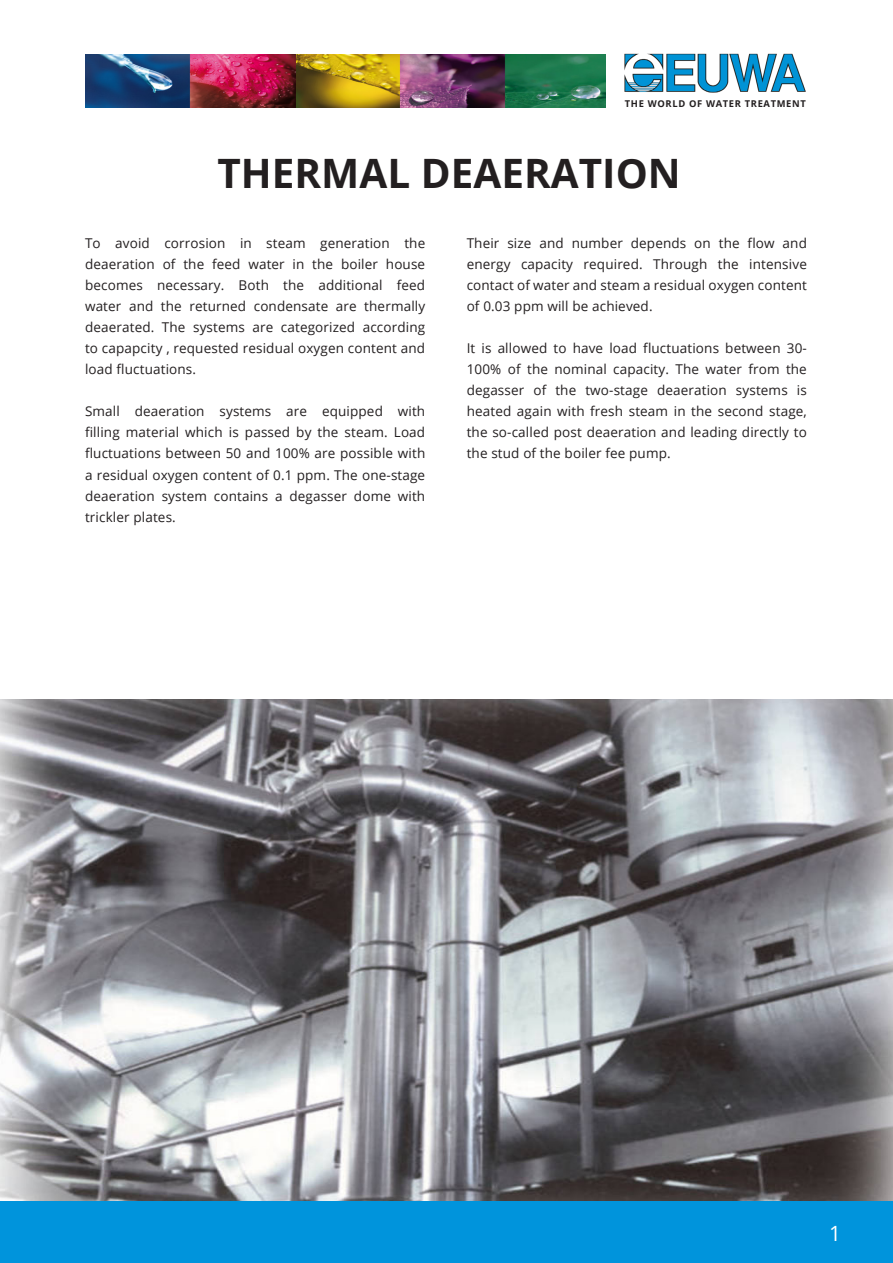
<style>
.page{position:relative;width:893px;height:1263px;background:#fff}
.page>*{position:absolute;margin:0;border:0;box-sizing:border-box;transform-origin:0 0}
.t1{font:700 40.5px "Open Sans";color:#231f20}
.t2{font:21px "Open Sans";color:#fff}
.EUWA_Fließtext__Bloc{font:13.5px/21px "Open Sans";letter-spacing:.01em;color:#231f20;text-align:justify}
.t3{font:700 9.3px "Open Sans";letter-spacing:.07em;color:#231f20}
</style>
<div class="page">
<img style="left:0;top:699px;width:893px;height:503px">
<div style="left:0;top:1202px;width:893px;height:61px;background:#0094dc"></div>
<img style="left:85px;top:54px;width:521px;height:53px">
<img style="left:625px;top:53px;width:181px;height:39px">
<p class="t3" style="left:625px;top:97px;width:182px">THE WORLD OF WATER TREATMENT</p>
<p class="t1" style="left:217px;top:145px;width:465px">THERMAL DEAERATION</p>
<p class="EUWA_Fließtext__Bloc" style="left:85px;top:233px;width:342px">To avoid corrosion in steam generation the deaeration of the feed water in the boiler house becomes necessary. Both the additional feed water and the returned condensate are thermally deaerated. The systems are categorized according to capapcity , requested residual oxygen content and load fluctuations.</p>
<p class="EUWA_Fließtext__Bloc" style="left:85px;top:401px;width:342px">Small deaeration systems are equipped with filling material which is passed by the steam. Load fluctuations between 50 and 100% are possible with a residual oxygen content of 0.1 ppm. The one-stage deaeration system contains a degasser dome with trickler plates.</p>
<p class="EUWA_Fließtext__Bloc" style="left:467px;top:233px;width:342px">Their size and number depends on the flow and energy capacity required. Through the intensive contact of water and steam a residual oxygen content of 0.03 ppm will be achieved.</p>
<p class="EUWA_Fließtext__Bloc" style="left:467px;top:338px;width:342px">It is allowed to have load fluctuations between 30- 100% of the nominal capacity. The water from the degasser of the two-stage deaeration systems is heated again with fresh steam in the second stage, the so-called post deaeration and leading directly to the stud of the boiler fee pump.</p>
<p class="t2" style="left:829px;top:1219px;width:14px">1</p>
</div>
